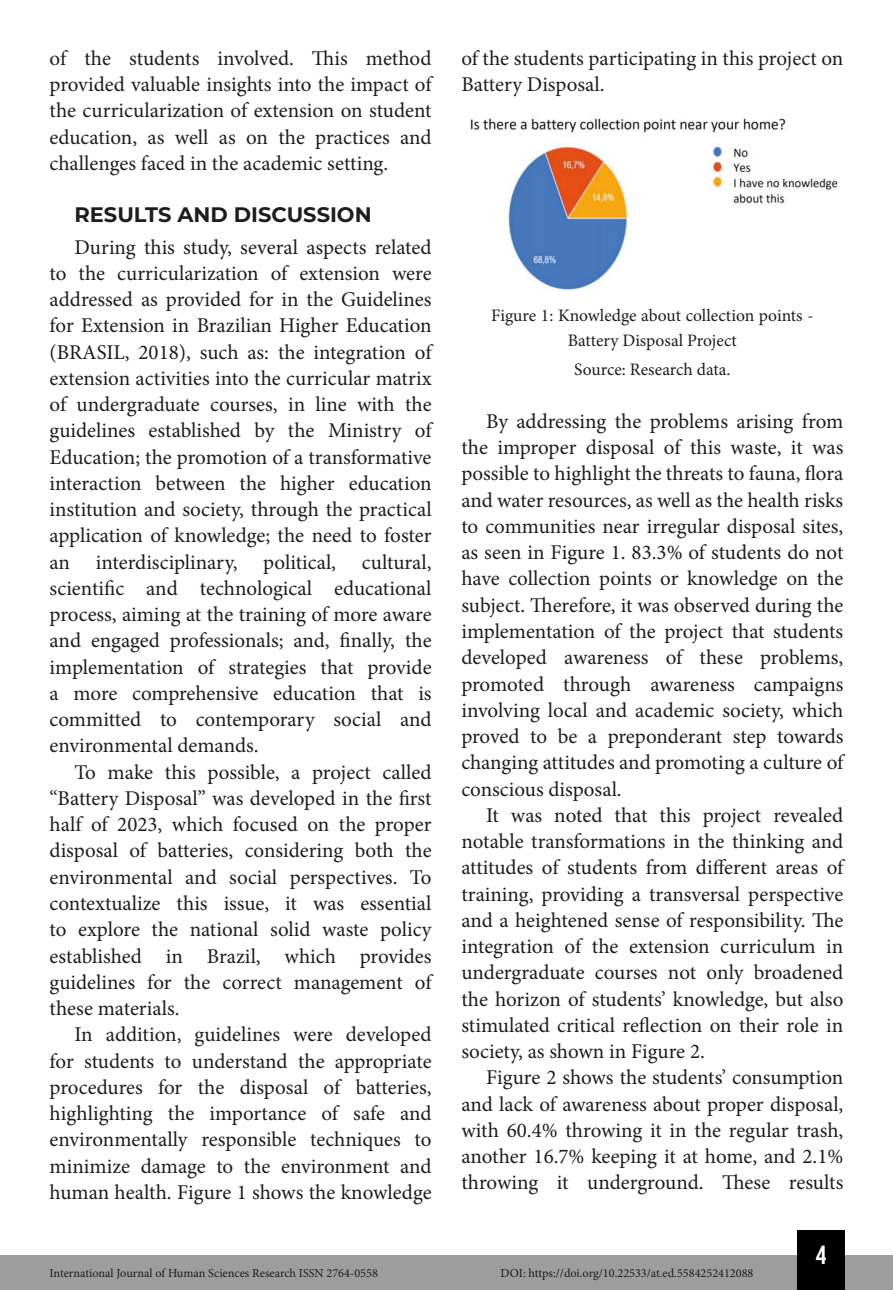
<style>
.page{position:relative;width:893px;height:1290px;background:#fff}
.page>*{position:absolute;margin:0;border:0;box-sizing:border-box;transform-origin:0 0}
.t1{font:26.25px "Bebas Kai";color:#fff}
.TXT{font:21px/26.2px "Minion Pro";color:#1d1d1b;text-align:justify}
.TITULO{font:700 21px "Montserrat";color:#1d1d1b}
.INFO{font:17.5px/24.5px "Minion Pro";color:#1d1d1b;text-align:center}
.t2{font:12.25px "Minion Pro";color:#1d1d1b}
</style>
<div class="page">
<div style="left:0;top:1255px;width:893px;height:35px;background:#9d9d9d"></div>
<div style="left:797px;top:1230px;width:48px;height:60px;background:#000"></div>
<img style="left:470px;top:118px;width:368px;height:172px">
<p class="TXT" style="left:50px;top:45px;width:383px">of the students involved. This method provided valuable insights into the impact of the curricularization of extension on student education, as well as on the practices and challenges faced in the academic setting.</p>
<p class="TITULO" style="left:74px;top:200px;width:299px">RESULTS AND DISCUSSION</p>
<p class="TXT" style="left:50px;top:234px;width:384px;text-indent:25px">During this study, several aspects related to the curricularization of extension were addressed as provided for in the Guidelines for Extension in Brazilian Higher Education (BRASIL, 2018), such as: the integration of extension activities into the curricular matrix of undergraduate courses, in line with the guidelines established by the Ministry of Education; the promotion of a transformative interaction between the higher education institution and society, through the practical application of knowledge; the need to foster an interdisciplinary, political, cultural, scientific and technological educational process, aiming at the training of more aware and engaged professionals; and, finally, the implementation of strategies that provide a more comprehensive education that is committed to contemporary social and environmental demands.</p>
<p class="TXT" style="left:50px;top:759px;width:384px;text-indent:25px">To make this possible, a project called “Battery Disposal” was developed in the first half of 2023, which focused on the proper disposal of batteries, considering both the environmental and social perspectives. To contextualize this issue, it was essential to explore the national solid waste policy established in Brazil, which provides guidelines for the correct management of these materials.</p>
<p class="TXT" style="left:50px;top:1021px;width:383px;text-indent:25px">In addition, guidelines were developed for students to understand the appropriate procedures for the disposal of batteries, highlighting the importance of safe and environmentally responsible techniques to minimize damage to the environment and human health. Figure 1 shows the knowledge</p>
<p class="TXT" style="left:461px;top:45px;width:383px">of the students participating in this project on<br>Battery Disposal.</p>
<p class="INFO" style="left:491px;top:304px;width:324px">Figure 1: Knowledge about collection points -<br>Battery Disposal Project</p>
<p class="INFO" style="left:574px;top:358px;width:158px">Source: Research data.</p>
<p class="TXT" style="left:461px;top:408px;width:384px;text-indent:25px">By addressing the problems arising from the improper disposal of this waste, it was possible to highlight the threats to fauna, flora and water resources, as well as the health risks to communities near irregular disposal sites, as seen in Figure 1. 83.3% of students do not have collection points or knowledge on the subject. Therefore, it was observed during the implementation of the project that students developed awareness of these problems, promoted through awareness campaigns involving local and academic society, which proved to be a preponderant step towards changing attitudes and promoting a culture of conscious disposal.</p>
<p class="TXT" style="left:461px;top:802px;width:384px;text-indent:25px">It was noted that this project revealed notable transformations in the thinking and attitudes of students from different areas of training, providing a transversal perspective and a heightened sense of responsibility. The integration of the extension curriculum in undergraduate courses not only broadened the horizon of students’ knowledge, but also stimulated critical reflection on their role in society, as shown in Figure 2.</p>
<p class="TXT" style="left:461px;top:1064px;width:384px;text-indent:25px">Figure 2 shows the students’ consumption and lack of awareness about proper disposal, with 60.4% throwing it in the regular trash, another 16.7% keeping it at home, and 2.1% throwing it underground. These results</p>
<p class="t1" style="left:816px;top:1241px;width:12px">4</p>
<p class="t2" style="left:50px;top:1265px;width:330px">International Journal of Human Sciences Research ISSN 2764-0558</p>
<p class="t2" style="left:501px;top:1265px;width:254px">DOI: https://doi.org/10.22533/at.ed.5584252412088</p>
</div>
